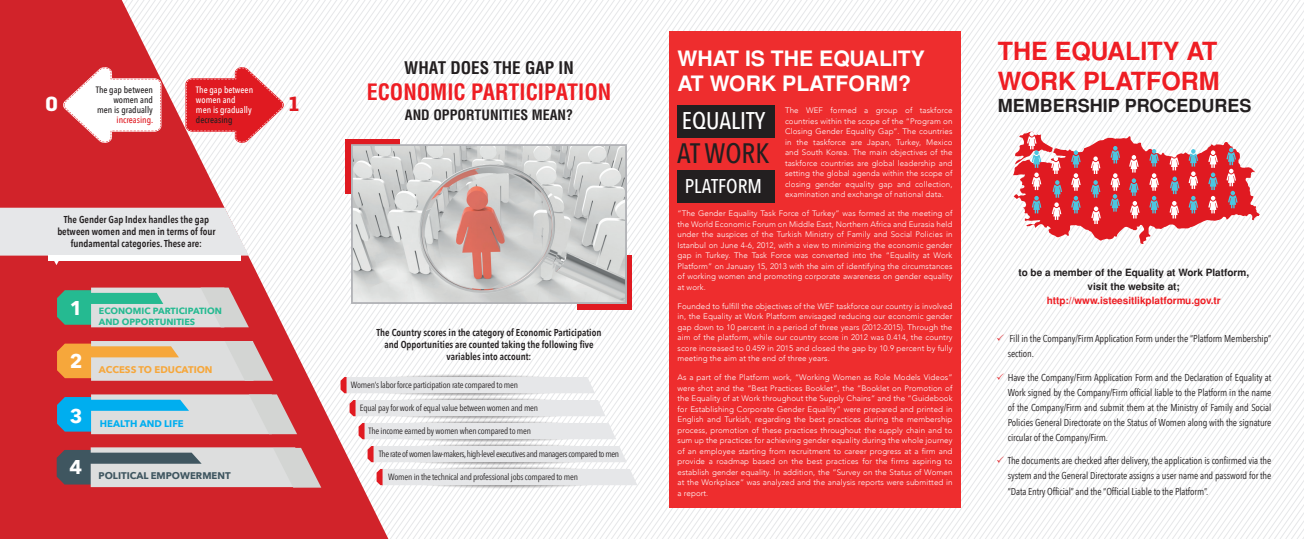
<style>
.page{position:relative;width:1304px;height:539px;background:#fff}
.page>*{position:absolute;margin:0;border:0;box-sizing:border-box;transform-origin:0 0}
.t1{font:500 28px "Avenir Next Condensed";color:#231f20}
.t2{font:700 25px/30px "Helvetica Tr";color:#ee1d23}
.t3{font:500 24.1px "Avenir Next Condensed";color:#fff}
.t4{font:22px "Helvetica Cond Bold Tr";color:#ee1d23}
.t5{font:700 21.2px/25.4px "Helvetica Tr";color:#fff}
.t6{font:700 20px "Flama";color:#fff}
.t7{font:700 20px "Flama";color:#e01a21}
.t8{font:500 19.9px "Avenir Next Condensed";color:#fff}
.t9{font:700 19.8px "Avenir Next LT Pro";color:#fff}
.t10{font:700 18px "Helvetica Tr";color:#231f20}
.t11{font:17px "Helvetica Cond Bold Tr";color:#231f20}
.t12{font:14px "Helvetica Cond Bold Tr";color:#231f20}
.t13{font:10px/15px "Avenir Next Condensed";letter-spacing:-.01em;color:#231f20;text-align:justify}
.t14{font:600 10px/12px "Avenir Next Condensed";color:#231f20;text-align:center}
.t15{font:700 10px/14px "Helvetica Tr";color:#231f20;text-align:center}
.t16{font:700 10px "Helvetica Tr";color:#ee1d23}
.t17{font:700 9.7px "Avenir Next";color:#3f5660}
.t18{font:700 9.7px "Avenir Next";color:#f6a73b}
.t19{font:700 9.7px "Avenir Next";color:#00aeef}
.t20{font:500 9.3px/10px "Avenir Next Condensed";color:#231f20;text-align:right}
.t21{font:500 9.3px/10px "Avenir Next Condensed";color:#fff}
.t22{font:500 9.3px "Avenir Next Condensed";color:#e01a21}
.t23{font:condensed 9px "Avenir Next LT Pro";letter-spacing:-.02em;color:#231f20}
.t24{font:condensed 9px "Avenir Next LT Pro";letter-spacing:-.04em;color:#231f20}
.t25{font:700 9px/10.8px "Avenir Next";color:#25ba91}
.t26{font:300 8px/10.5px "Avenir";letter-spacing:.01em;color:#fff;text-align:justify}
.s1{color:#e01a21}
</style>
<div class="page">
<svg style="left:388px;top:0;width:31px;height:446px"></svg>
<svg style="left:0;top:0;width:388px;height:539px;fill:#d1232a"></svg>
<div style="left:669px;top:31px;width:292px;height:476px;background:#ee2d2e"></div>
<svg style="left:0;top:208px;width:249px;height:57px"></svg>
<svg style="left:57px;top:287px;width:192px;height:40px"></svg>
<svg style="left:57px;top:341px;width:216px;height:39px"></svg>
<svg style="left:57px;top:394px;width:240px;height:40px"></svg>
<svg style="left:57px;top:447px;width:264px;height:40px"></svg>
<svg style="left:185px;top:67px;width:99px;height:76px"></svg>
<svg style="left:63px;top:67px;width:98px;height:76px"></svg>
<svg style="left:348px;top:373px;width:239px;height:24px"></svg>
<div style="left:341px;top:377px;width:254px;height:16px;background:#e6e7e9"></div>
<svg style="left:357px;top:396px;width:240px;height:24px"></svg>
<div style="left:350px;top:400px;width:256px;height:16px;background:#e6e7e9"></div>
<svg style="left:367px;top:419px;width:239px;height:24px"></svg>
<div style="left:359px;top:423px;width:257px;height:16px;background:#e6e7e9"></div>
<svg style="left:377px;top:442px;width:239px;height:24px"></svg>
<div style="left:368px;top:446px;width:259px;height:16px;background:#e6e7e9"></div>
<svg style="left:387px;top:465px;width:239px;height:24px"></svg>
<div style="left:377px;top:469px;width:260px;height:16px;background:#e6e7e9"></div>
<svg style="left:1013px;top:131px;width:247px;height:113px"></svg>
<div style="left:345px;top:139px;width:55px;height:54px;background:#e01a21"></div>
<div style="left:578px;top:255px;width:54px;height:54px;background:#e01a21"></div>
<img style="left:354px;top:147px;width:270px;height:154px">
<div style="left:351px;top:144px;width:276px;height:160px;border:2px solid #b2b3b7"></div>
<div style="left:677px;top:105px;width:97px;height:33px;background:#231f20"></div>
<div style="left:677px;top:170px;width:97px;height:33px;background:#231f20"></div>
<p class="t20" style="left:96px;top:85px;width:59px">The gap between women and men is gradually</p>
<p class="t22" style="left:117px;top:114px;width:38px">increasing.</p>
<p class="t21" style="left:196px;top:85px;width:59px">The gap between women and men is gradually</p>
<p class="t20" style="left:196px;top:115px;width:38px">decreasing</p>
<h3 class="t6" style="left:45px;top:89px;width:14px">0</h3>
<h3 class="t7" style="left:289px;top:90px;width:12px">1</h3>
<p class="t14" style="left:57px;top:213px;width:160px">The Gender Gap Index handles the gap between women and men in terms of four fundamental categories. These are:</p>
<h3 class="t9" style="left:70px;top:296px;width:14px">1</h3>
<p class="t18" style="left:70px;top:360px;width:144px"><sup>2</sup> ACCESS TO EDUCATION</p>
<p class="t19" style="left:70px;top:415px;width:116px"><sup>3</sup> HEALTH AND LIFE</p>
<p class="t17" style="left:69px;top:467px;width:163px"><sup>4</sup> POLITICAL EMPOWERMENT</p>
<p class="t25" style="left:99px;top:305px;width:124px">ECONOMIC PARTICIPATION<br>AND OPPORTUNITIES</p>
<h3 class="t11" style="left:404px;top:57px;width:171px">WHAT DOES THE GAP IN</h3>
<h3 class="t4" style="left:367px;top:79px;width:246px">ECONOMIC PARTICIPATION</h3>
<h3 class="t12" style="left:405px;top:106px;width:170px">AND OPPORTUNITIES MEAN?</h3>
<p class="t14" style="left:377px;top:326px;width:226px">The Country scores in the category of Economic Participation and Opportunities are counted taking the following five variables into account:</p>
<p class="t23" style="left:351px;top:379px;width:169px">Women’s labor force participation rate compared to men</p>
<p class="t23" style="left:360px;top:402px;width:180px">Equal pay for work of equal value between women and men</p>
<p class="t23" style="left:369px;top:425px;width:164px">The income earned by women when compared to men</p>
<p class="t24" style="left:379px;top:448px;width:242px">The rate of women law-makers, high-level executives and managers compared to men</p>
<p class="t23" style="left:388px;top:471px;width:191px">Women in the technical and professional jobs compared to men</p>
<h3 class="t5" style="left:677px;top:45px;width:249px">WHAT IS THE EQUALITY<br>AT WORK PLATFORM?</h3>
<h2 class="t2" style="left:998px;top:36px;width:224px">THE EQUALITY AT<br>WORK PLATFORM</h2>
<h3 class="t10" style="left:998px;top:95px;width:255px">MEMBERSHIP PROCEDURES</h3>
<p class="t26" style="left:785px;top:105px;width:169px">The WEF formed a group of taskforce countries within the scope of the “Program on Closing Gender Equality Gap’’. The countries in the taskforce are Japan, Turkey, Mexico and South Korea. The main objectives of the taskforce countries are global leadership and setting the global agenda within the scope of closing gender equality gap and collection, examination and exchange of national data.</p>
<p class="t26" style="left:677px;top:208px;width:276px">“The Gender Equality Task Force of Turkey” was formed at the meeting of the World Economic Forum on Middle East, Northern Africa and Eurasia held under the auspices of the Turkish Ministry of Family and Social Policies in Istanbul on June 4-6, 2012, with a view to minimizing the economic gender gap in Turkey. The Task Force was converted into the “Equality at Work Platform” on January 15, 2013 with the aim of identifying the circumstances of working women and promoting corporate awareness on gender equality at work.</p>
<p class="t26" style="left:677px;top:300px;width:276px">Founded to fulfill the objectives of the WEF taskforce our country is involved in, the Equality at Work Platform envisaged reducing our economic gender gap down to 10 percent in a period of three years (2012-2015). Through the aim of the platform, while our country score in 2012 was 0.414, the country score increased to 0.459 in 2015 and closed the gap by 10.9 percent by fully meeting the aim at the end of three years.</p>
<p class="t26" style="left:677px;top:372px;width:277px">As a part of the Platform work, “Working Women as Role Models Videos” were shot and the “Best Practices Booklet”, the “Booklet on Promotion of the Equality of at Work throughout the Supply Chains” and the “Guidebook for Establishing Corporate Gender Equality” were prepared and printed in English and Turkish, regarding the best practices during the membership process, promotion of these practices throughout the supply chain and to sum up the practices for achieving gender equality during the whole journey of an employee starting from recruitment to career progress at a firm and provide a roadmap based on the best practices for the firms aspiring to establish gender equality. In addition, the “Survey on the Status of Women at the Workplace” was analyzed and the analysis reports were submitted in a report.</p>
<h3 class="t3" style="left:682px;top:106px;width:85px">EQUALITY</h3>
<h1 class="t1" style="left:677px;top:136px;width:94px">AT WORK</h1>
<h3 class="t8" style="left:685px;top:174px;width:79px">PLATFORM</h3>
<p class="t15" style="left:1018px;top:265px;width:232px">to be a member of the Equality at Work Platform, visit the website at;</p>
<p class="t16" style="left:1047px;top:294px;width:175px">http://www.isteesitlikplatformu.gov.tr</p>
<p class="t13" style="left:1008px;top:331px;width:265px;text-indent:-11px"><span class="s1">✓</span> Fill in the Company/Firm Application Form under the “Platform Membership” section.</p>
<p class="t13" style="left:1008px;top:369px;width:265px;text-indent:-11px"><span class="s1">✓</span> Have the Company/Firm Application Form and the Declaration of Equality at Work signed by the Company/Firm official liable to the Platform in the name of the Company/Firm and submit them at the Ministry of Family and Social Policies General Directorate on the Status of Women along with the signature circular of the Company/Firm.</p>
<p class="t13" style="left:1008px;top:453px;width:265px;text-indent:-11px"><span class="s1">✓</span> The documents are checked after delivery, the application is confirmed via the system and the General Directorate assigns a user name and password for the “Data Entry Official” and the “Official Liable to the Platform”.</p>
</div>
